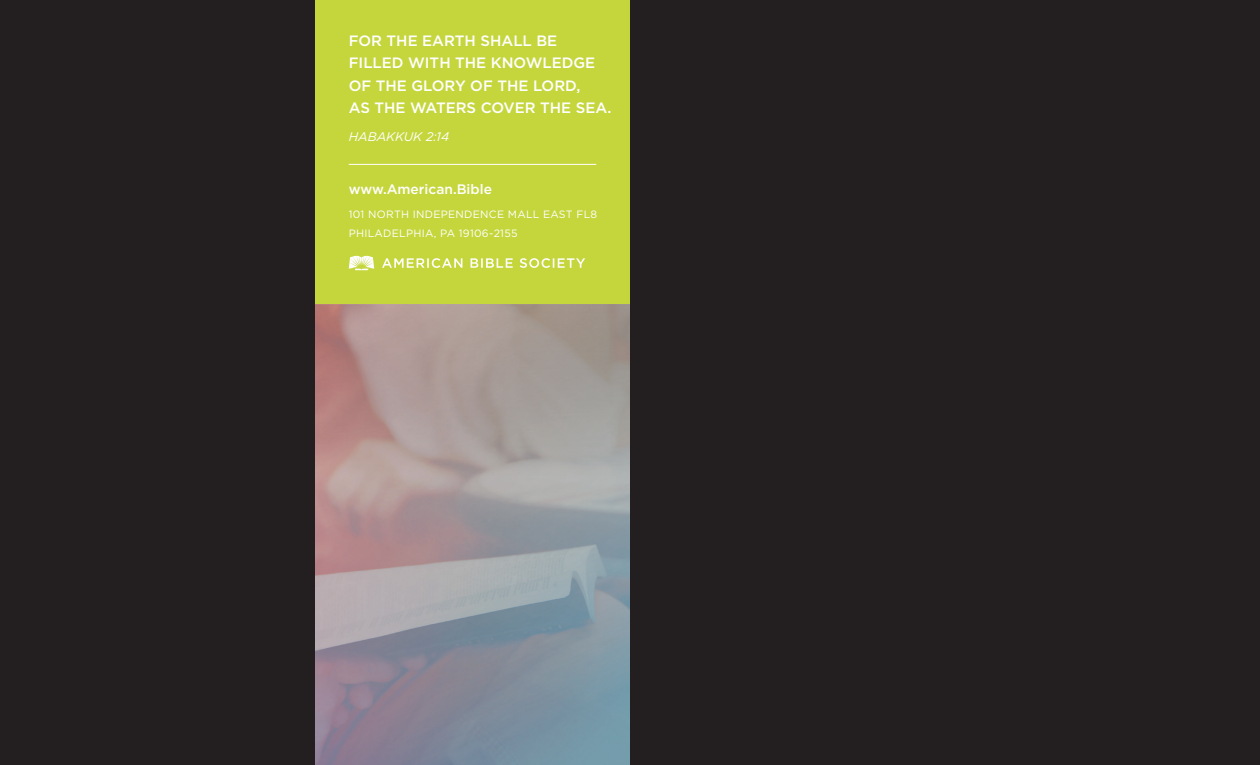
<style>
.page{position:relative;width:1260px;height:765px;background:#fff}
.page>*{position:absolute;margin:0;border:0;box-sizing:border-box;transform-origin:0 0}
.t1{font:500 15px/22.5px "Gotham";color:#fff}
.t2{font:500 13.75px "Gotham";color:#fff}
.t3{font:italic 12.5px "Gotham";color:#fff}
.t4{font:10.62px/18.8px "Gotham";letter-spacing:.025em;color:#fff}
</style>
<div class="page">
<div style="left:0;top:0;width:315px;height:765px;background:#231f20"></div>
<div style="left:315px;top:0;width:392px;height:304px;background:#c5d63d"></div>
<hr style="left:349px;top:164px;width:247px;height:1px;background:#fff">
<svg style="left:382px;top:258px;width:203px;height:10px"></svg>
<svg style="left:349px;top:256px;width:25px;height:14px"></svg>
<div style="left:630px;top:0;width:630px;height:765px;background:#231f20"></div>
<p class="t1" style="left:349px;top:29px;width:264px">FOR THE EARTH SHALL BE<br>FILLED WITH THE KNOWLEDGE<br>OF THE GLORY OF THE LORD,<br>AS THE WATERS COVER THE SEA.</p>
<p class="t3" style="left:349px;top:129px;width:102px">HABAKKUK 2:14</p>
<p class="t2" style="left:349px;top:180px;width:145px">www.American.Bible</p>
<p class="t4" style="left:349px;top:205px;width:250px">101 NORTH INDEPENDENCE MALL EAST FL8<br>PHILADELPHIA, PA 19106-2155</p>
</div>
